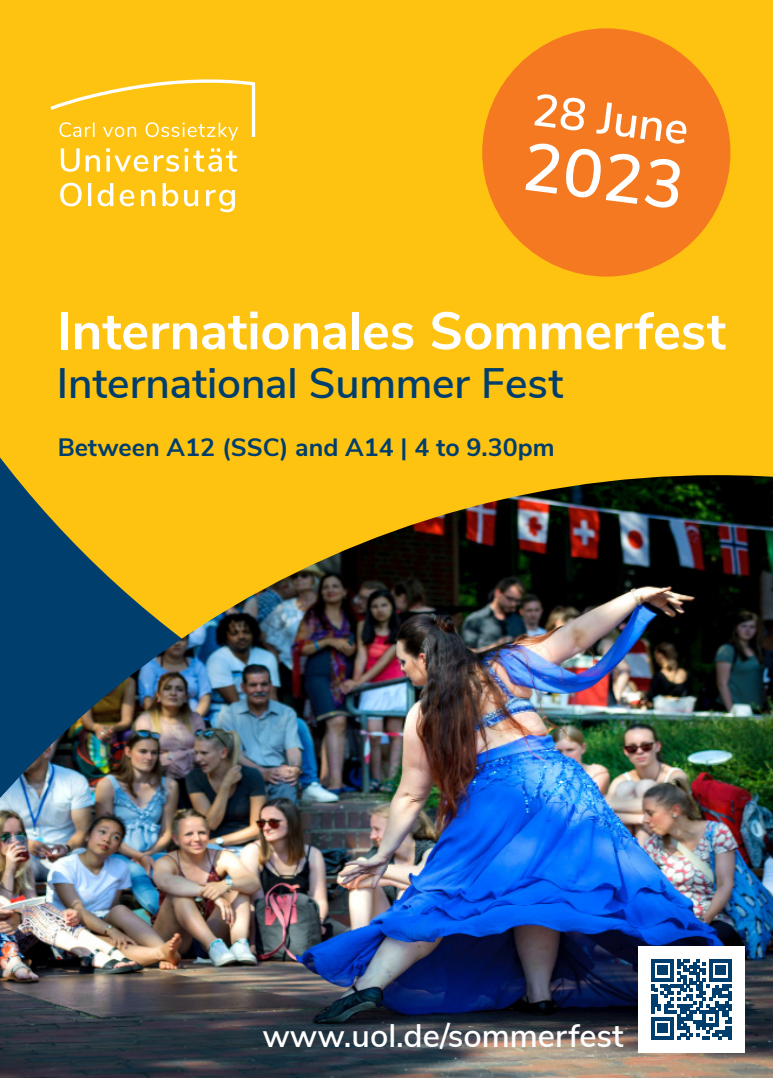
<style>
.page{position:relative;width:773px;height:1078px;background:#fff}
.page>*{position:absolute;margin:0;border:0;box-sizing:border-box;transform-origin:0 0}
.t1{font:600 67.5px "Nunito Sans";color:#fff}
.t2{font:700 52.5px "Nunito Sans";letter-spacing:-.005em;color:#fff}
.t3{font:600 45px "Nunito Sans";color:#fff}
.t4{font:600 42.5px "Nunito Sans";letter-spacing:-.005em;color:#003e6d}
.t5{font:600 32.5px "Nunito Sans";color:#fff}
.t6{font:700 25px "Nunito Sans";color:#003e6d}
</style>
<div class="page">
<div style="left:0;top:0;width:772px;height:475px;background:#fec210"></div>
<img style="left:0;top:475px;width:772px;height:602px">
<svg style="left:60px;top:183px;width:175px;height:29px"></svg>
<svg style="left:61px;top:148px;width:176px;height:24px"></svg>
<svg style="left:50px;top:79px;width:205px;height:61px"></svg>
<div style="left:482px;top:28px;width:248px;height:248px;background:#f47921;border-radius:50%"></div>
<div style="left:638px;top:945px;width:106px;height:107px;background:#fff"></div>
<svg style="left:651px;top:959px;width:80px;height:80px"></svg>
<p class="t3" style="left:536px;top:77px;width:158px;rotate:7deg">28 June</p>
<p class="t1" style="left:529px;top:117px;width:163px;rotate:7deg">2023</p>
<p class="t2" style="left:57px;top:292px;width:670px">Internationales Sommerfest</p>
<p class="t4" style="left:57px;top:351px;width:508px">International Summer Fest</p>
<p class="t6" style="left:58px;top:429px;width:498px">Between A12 (SSC) and A14 | 4 to 9.30pm</p>
<p class="t5" style="left:262px;top:1011px;width:362px">www.uol.de/sommerfest</p>
</div>
